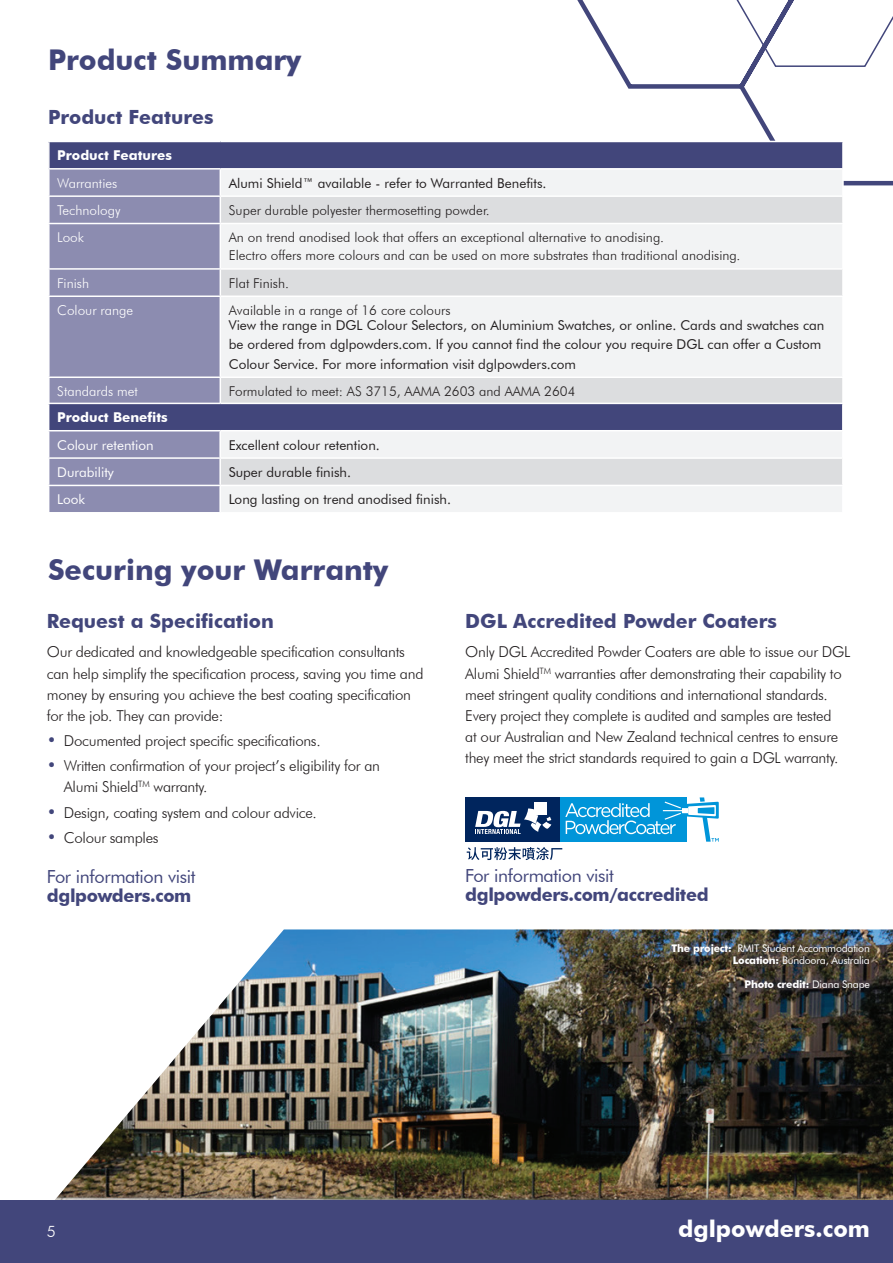
<style>
.page{position:relative;width:893px;height:1263px;background:#fff}
.page>*{position:absolute;margin:0;border:0;box-sizing:border-box;transform-origin:0 0}
.t1{font:700 28.65px "Futura BT";color:#42467b}
.t2{font:700 23.25px "Futura BT";color:#fff}
.t3{font:700 19.5px "Futura BT";color:#42467b}
.t4{font:700 18px/18.8px "Futura BT";letter-spacing:-.02em;color:#42467b}
.t5{font:18px/18.8px "Futura BT";letter-spacing:-.02em;color:#42467b}
.t6{font:300 15.75px "Futura BT";color:#fff}
.t7{font:300 15px/21px "Futura BT";letter-spacing:-.02em;color:#231f20}
.t8{font:13.5px/15px "Futura BT";color:#231f20}
.t9{font:300 13.5px/18px "Futura BT";color:#231f20}
.t10{font:700 13.5px/27.3px "Futura BT";color:#fff}
.t11{font:300 13.5px "Futura BT";color:#fff}
.t12{font:13.5px "Futura BT";color:#fff}
.t13{font:10.5px/12px "Futura BT";letter-spacing:-.02em;color:#fff;text-align:right}
.t14{font:700 10.5px "Futura BT";letter-spacing:-.02em;color:#fff}
.s1{font-weight:300}
.s2{font-weight:400}
.s3{font-weight:700;font-size:16.5px;color:#42467b}
.s4{font-weight:700}
</style>
<div class="page">
<img style="left:55px;top:929px;width:838px;height:271px">
<svg style="left:577px;top:0;width:316px;height:186px"></svg>
<svg style="left:729px;top:0;width:164px;height:118px"></svg>
<div style="left:0;top:1200px;width:893px;height:63px;background:#42467b"></div>
<div style="left:663px;top:935px;width:215px;height:63px;background:#42467b;opacity:.75"></div>
<div style="left:49px;top:141px;width:794px;height:28px;background:#42467b"></div>
<div style="left:221px;top:170px;width:621px;height:25px;background:#f2f3f4"></div>
<svg style="left:221px;top:197px;width:621px;height:206px;fill:#f2f3f4"></svg>
<hr style="left:48px;top:141px;width:172px;height:1px;background:#fff">
<hr style="left:48px;top:142px;width:2px;height:26px;background:#fff">
<hr style="left:220px;top:141px;width:624px;height:1px;background:#fff">
<hr style="left:842px;top:142px;width:2px;height:26px;background:#fff">
<hr style="left:48px;top:168px;width:172px;height:2px;background:#fff">
<hr style="left:220px;top:168px;width:624px;height:2px;background:#fff">
<hr style="left:842px;top:170px;width:2px;height:25px;background:#fff">
<hr style="left:220px;top:223px;width:624px;height:1px;background:#fff">
<hr style="left:220px;top:268px;width:624px;height:2px;background:#fff">
<hr style="left:220px;top:295px;width:624px;height:2px;background:#fff">
<hr style="left:220px;top:376px;width:624px;height:2px;background:#fff">
<div style="left:49px;top:403px;width:794px;height:28px;background:#42467b"></div>
<div style="left:221px;top:432px;width:621px;height:80px;background:#f2f3f4"></div>
<div style="left:220px;top:458px;width:623px;height:27px;background:#dcdddf"></div>
<hr style="left:220px;top:403px;width:624px;height:1px;background:#fff">
<hr style="left:842px;top:404px;width:2px;height:26px;background:#fff">
<hr style="left:220px;top:430px;width:624px;height:1px;background:#fff">
<hr style="left:220px;top:457px;width:624px;height:2px;background:#fff">
<hr style="left:842px;top:459px;width:2px;height:26px;background:#fff">
<svg style="left:48px;top:169px;width:173px;height:343px;background:#8c8db0"></svg>
<hr style="left:220px;top:485px;width:624px;height:1px;background:#fff">
<hr style="left:219px;top:486px;width:2px;height:26px;background:#fff">
<div style="left:465px;top:797px;width:95px;height:45px;background:#00255d"></div>
<svg style="left:467px;top:797px;width:252px;height:63px"></svg>
<p class="t1" style="left:48px;top:42px;width:255px">Product Summary</p>
<p class="t3" style="left:48px;top:105px;width:167px">Product Features</p>
<p class="t10" style="left:57px;top:142px;width:116px">Product Features<br><span class="s1">Warranties</span></p>
<p class="t8" style="left:229px;top:175px;width:319px">Alumi Shield™ available - refer to Warranted Benefits.</p>
<p class="t11" style="left:57px;top:202px;width:65px">Technology</p>
<p class="t9" style="left:229px;top:201px;width:262px">Super durable polyester thermosetting powder.</p>
<p class="t11" style="left:57px;top:229px;width:28px">Look</p>
<p class="t9" style="left:229px;top:228px;width:513px">An on trend anodised look that offers an exceptional alternative to anodising.<br>Electro offers more colours and can be used on more substrates than traditional anodising.</p>
<p class="t11" style="left:57px;top:275px;width:33px">Finish</p>
<p class="t9" style="left:229px;top:274px;width:62px">Flat Finish.</p>
<p class="t11" style="left:57px;top:302px;width:77px">Colour range</p>
<p class="t8" style="left:229px;top:303px;width:597px"><span class="s1">Available in a range of 16 core colours<br></span>View the range in DGL Colour Selectors, on Aluminium Swatches, or online. Cards and swatches can</p>
<p class="t8" style="left:229px;top:335px;width:594px;line-height:19.4px">be ordered from dglpowders.com. If you cannot find the colour you require DGL can offer a Custom<br>Colour Service. For more information visit dglpowders.com</p>
<p class="t11" style="left:57px;top:383px;width:82px">Standards met</p>
<p class="t9" style="left:229px;top:382px;width:348px">Formulated to meet: AS 3715, AAMA 2603 and AAMA 2604</p>
<p class="t10" style="left:57px;top:404px;width:112px">Product Benefits<br><span class="s2">Colour retention</span></p>
<p class="t8" style="left:229px;top:437px;width:153px">Excellent colour retention.</p>
<p class="t12" style="left:57px;top:464px;width:58px">Durability</p>
<p class="t8" style="left:229px;top:464px;width:124px">Super durable finish.</p>
<p class="t12" style="left:57px;top:491px;width:30px">Look</p>
<p class="t8" style="left:229px;top:492px;width:224px">Long lasting on trend anodised finish.</p>
<p class="t1" style="left:48px;top:552px;width:342px">Securing your Warranty</p>
<p class="t3" style="left:47px;top:609px;width:229px">Request a Specification</p>
<p class="t7" style="left:47px;top:641px;width:378px">Our dedicated and knowledgeable specification consultants can help simplify the specification process, saving you time and money by ensuring you achieve the best coating specification for the job. They can provide:</p>
<p class="t7" style="left:47px;top:730px;width:275px"><span class="s3">•</span> Documented project specific specifications.</p>
<p class="t7" style="left:64px;top:755px;width:318px;text-indent:-17px"><span class="s3">•</span> Written confirmation of your project’s eligibility for an<br>Alumi Shield<sup>TM</sup> warranty.</p>
<p class="t7" style="left:47px;top:802px;width:272px"><span class="s3">•</span> Design, coating system and colour advice.</p>
<p class="t7" style="left:47px;top:827px;width:113px"><span class="s3">•</span> Colour samples</p>
<p class="t5" style="left:47px;top:867px;width:150px">For information visit <span class="s4">dglpowders.com</span></p>
<p class="t3" style="left:465px;top:609px;width:313px">DGL Accredited Powder Coaters</p>
<p class="t7" style="left:465px;top:641px;width:387px">Only DGL Accredited Powder Coaters are able to issue our DGL Alumi Shield<sup>TM</sup> warranties after demonstrating their capability to meet stringent quality conditions and international standards.<br>Every project they complete is audited and samples are tested<br>at our Australian and New Zealand technical centres to ensure they meet the strict standards required to gain a DGL warranty.</p>
<p class="t4" style="left:465px;top:866px;width:245px"><span class="s2">For information visit </span>dglpowders.com/accredited</p>
<p class="t13" style="left:671px;top:942px;width:200px"><span class="s4">The project:</span> RMIT Student Accommodation<br><span class="s4">Location:</span> Bundoora, Australia</p>
<p class="t14" style="left:745px;top:978px;width:127px">Photo credit: <span class="s2">Diana Snape</span></p>
<p class="t6" style="left:47px;top:1222px;width:11px">5</p>
<p class="t2" style="left:678px;top:1215px;width:193px">dglpowders.com</p>
</div>
